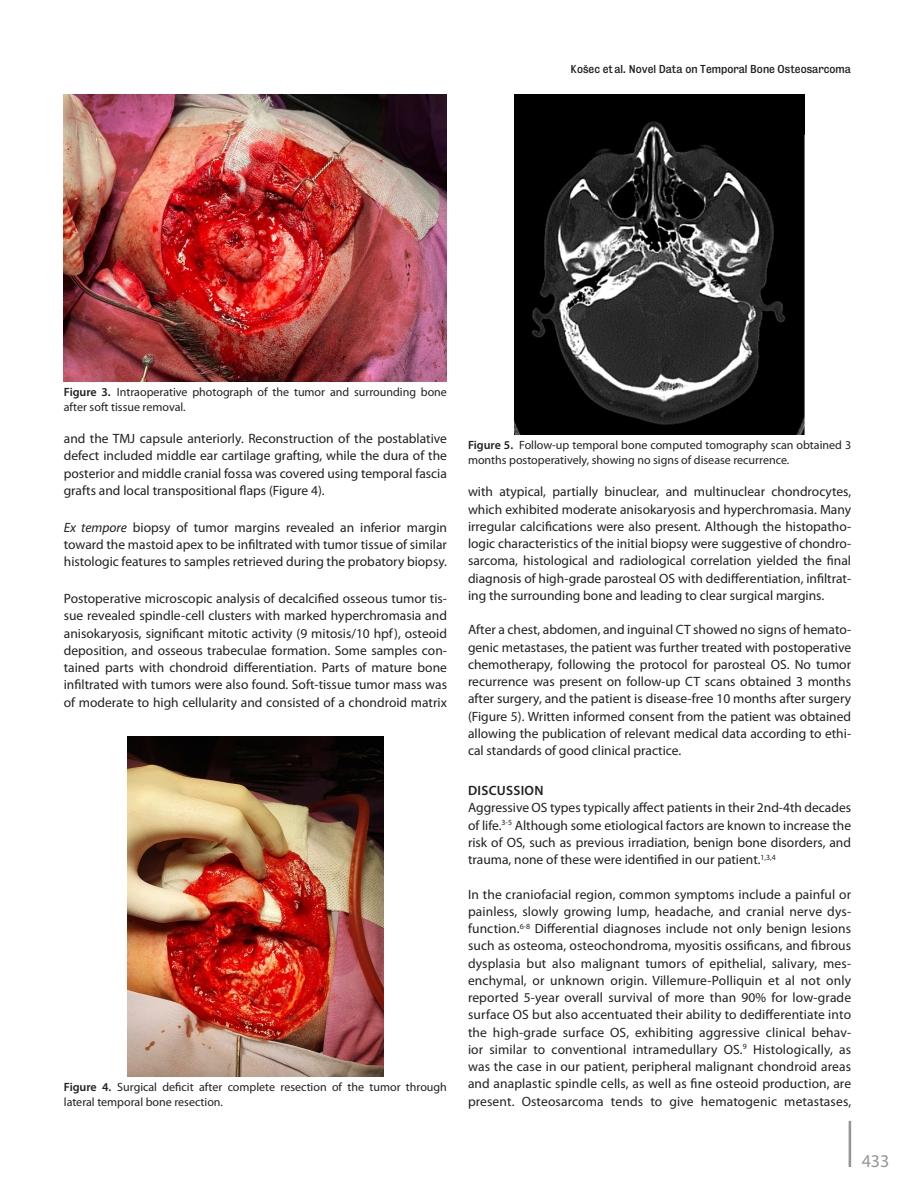
<style>
.page{position:relative;width:915px;height:1191px;background:#fff}
.page>*{position:absolute;margin:0;border:0;box-sizing:border-box;transform-origin:0 0}
.t1{font:18px "Myriad Pro";color:#939598}
.TXI{font:13.5px/17.2px "Myriad Pro";color:#231f20;text-align:justify}
.TXT{font:13.5px/17.2px "Myriad Pro";color:#231f20;text-align:justify}
.t2{font:600 13.5px "Myriad Pro";letter-spacing:.02em;color:#231f20}
.FC{font:12px/14.4px "Myriad Pro";color:#231f20}
.t3{font:10.5px "Bureau Grotesque Five Three";color:#231f20}
.s1{font-weight:600}
.s2{font-style:italic}
</style>
<div class="page">
<hr style="left:848px;top:1120px;width:2px;height:47px;background:#939598">
<img style="left:64px;top:95px;width:383px;height:287px">
<img style="left:128px;top:736px;width:255px;height:340px">
<img style="left:514px;top:95px;width:290px;height:340px">
<p class="t3" style="left:570px;top:62px;width:282px">Košec et al. Novel Data on Temporal Bone Osteosarcoma</p>
<p class="FC" style="left:64px;top:385px;width:384px"><span class="s1">Figure 3.</span> Intraoperative photograph of the tumor and surrounding bone after soft tissue removal.</p>
<p class="TXI" style="left:64px;top:430px;width:384px">and the TMJ capsule anteriorly. Reconstruction of the postablative defect included middle ear cartilage grafting, while the dura of the posterior and middle cranial fossa was covered using temporal fascia grafts and local transpositional flaps (Figure 4).</p>
<p class="TXI" style="left:64px;top:518px;width:384px"><span class="s2">Ex tempore</span> biopsy of tumor margins revealed an inferior margin toward the mastoid apex to be infiltrated with tumor tissue of similar histologic features to samples retrieved during the probatory biopsy.</p>
<p class="TXI" style="left:64px;top:589px;width:384px">Postoperative microscopic analysis of decalcified osseous tumor tis&shy;sue revealed spindle-cell clusters with marked hyperchromasia and anisokaryosis, significant mitotic activity (9 mitosis/10 hpf), osteoid deposition, and osseous trabeculae formation. Some samples con&shy;tained parts with chondroid differentiation. Parts of mature bone infiltrated with tumors were also found. Soft-tissue tumor mass was of moderate to high cellularity and consisted of a chondroid matrix</p>
<p class="FC" style="left:64px;top:1079px;width:384px"><span class="s1">Figure 4.</span> Surgical deficit after complete resection of the tumor through lateral temporal bone resection.</p>
<p class="FC" style="left:468px;top:438px;width:384px"><span class="s1">Figure 5.</span> Follow-up temporal bone computed tomography scan obtained 3 months postoperatively, showing no signs of disease recurrence.</p>
<p class="TXI" style="left:468px;top:483px;width:384px">with atypical, partially binuclear, and multinuclear chondrocytes, which exhibited moderate anisokaryosis and hyperchromasia. Many irregular calcifications were also present. Although the histopatho&shy;logic characteristics of the initial biopsy were suggestive of chondro&shy;sarcoma, histological and radiological correlation yielded the final diagnosis of high-grade parosteal OS with dedifferentiation, infiltrat&shy;ing the surrounding bone and leading to clear surgical margins.</p>
<p class="TXI" style="left:468px;top:621px;width:384px">After a chest, abdomen, and inguinal CT showed no signs of hemato&shy;genic metastases, the patient was further treated with postoperative chemotherapy, following the protocol for parosteal OS. No tumor recurrence was present on follow-up CT scans obtained 3 months after surgery, and the patient is disease-free 10 months after surgery (Figure 5). Written informed consent from the patient was obtained allowing the publication of relevant medical data according to ethi&shy;cal standards of good clinical practice.</p>
<h1 class="t2" style="left:468px;top:782px;width:77px">DISCUSSION</h1>
<p class="TXT" style="left:468px;top:799px;width:384px">Aggressive OS types typically affect patients in their 2nd-4th decades of life.<sup>3-5</sup> Although some etiological factors are known to increase the risk of OS, such as previous irradiation, benign bone disorders, and trauma, none of these were identified in our patient.<sup>1,3,4</sup></p>
<p class="TXI" style="left:468px;top:885px;width:384px">In the craniofacial region, common symptoms include a painful or painless, slowly growing lump, headache, and cranial nerve dys&shy;function.<sup>6-8</sup> Differential diagnoses include not only benign lesions such as osteoma, osteochondroma, myositis ossificans, and fibrous dysplasia but also malignant tumors of epithelial, salivary, mes&shy;enchymal, or unknown origin. Villemure-Polliquin et al not only reported 5-year overall survival of more than 90% for low-grade surface OS but also accentuated their ability to dedifferentiate into the high-grade surface OS, exhibiting aggressive clinical behav&shy;ior similar to conventional intramedullary OS.<sup>9</sup> Histologically, as was the case in our patient, peripheral malignant chondroid areas and anaplastic spindle cells, as well as fine osteoid production, are present. Osteosarcoma tends to give hematogenic metastases,</p>
<h1 class="t1" style="left:861px;top:1149px;width:29px">433</h1>
</div>
